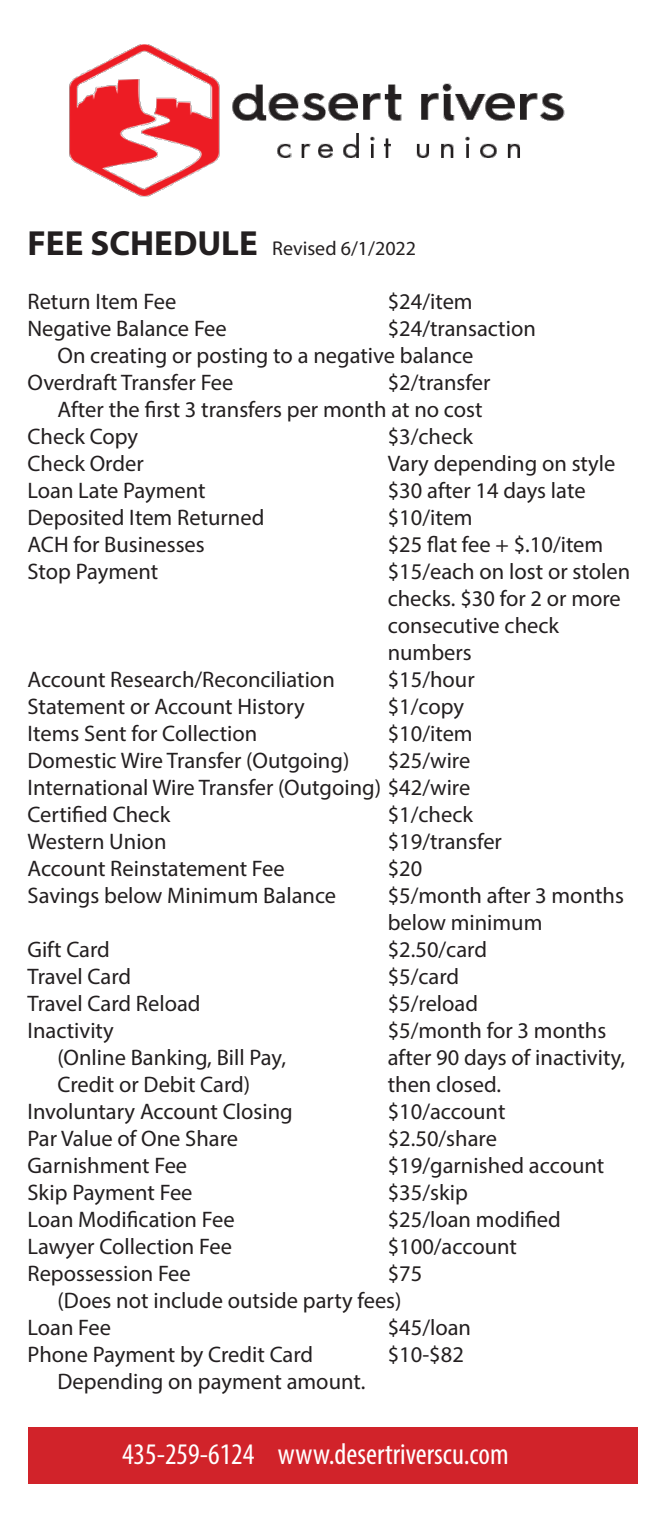
<style>
.page{position:relative;width:661px;height:1530px;background:#fff}
.page>*{position:absolute;margin:0;border:0;box-sizing:border-box;transform-origin:0 0}
.t1{font:condensed 30px "Myriad Pro";color:#fff}
.t2{font:22.5px/27px "Myriad Pro";color:#231f20}
.t3{font:20px "Myriad Pro";color:#231f20}
.s1{font-weight:700;font-size:35px}
</style>
<div class="page">
<img style="left:69px;top:45px;width:496px;height:151px">
<div style="left:29px;top:1427px;width:609px;height:57px;background:#d1232a"></div>
<p class="t3" style="left:28px;top:236px;width:390px"><span class="s1">FEE SCHEDULE</span> Revised 6/1/2022</p>
<p class="t2" style="left:28px;top:287px;width:150px">Return Item Fee</p>
<p class="t2" style="left:388px;top:287px;width:86px">$24/item</p>
<p class="t2" style="left:28px;top:314px;width:201px">Negative Balance Fee</p>
<p class="t2" style="left:388px;top:314px;width:150px">$24/transaction</p>
<p class="t2" style="left:57px;top:341px;width:417px">On creating or posting to a negative balance</p>
<p class="t2" style="left:28px;top:368px;width:207px">Overdraft Transfer Fee</p>
<p class="t2" style="left:388px;top:368px;width:104px">$2/transfer</p>
<p class="t2" style="left:57px;top:395px;width:426px">After the first 3 transfers per month at no cost</p>
<p class="t2" style="left:28px;top:422px;width:112px">Check Copy</p>
<p class="t2" style="left:388px;top:422px;width:87px">$3/check</p>
<p class="t2" style="left:28px;top:449px;width:118px">Check Order</p>
<p class="t2" style="left:388px;top:449px;width:229px">Vary depending on style</p>
<p class="t2" style="left:28px;top:476px;width:180px">Loan Late Payment</p>
<p class="t2" style="left:388px;top:476px;width:199px">$30 after 14 days late</p>
<p class="t2" style="left:28px;top:503px;width:238px">Deposited Item Returned</p>
<p class="t2" style="left:388px;top:503px;width:86px">$10/item</p>
<p class="t2" style="left:28px;top:530px;width:179px">ACH for Businesses</p>
<p class="t2" style="left:388px;top:530px;width:217px">$25 flat fee + $.10/item</p>
<p class="t2" style="left:28px;top:557px;width:132px">Stop Payment</p>
<p class="t2" style="left:388px;top:557px;width:244px">$15/each on lost or stolen checks. $30 for 2 or more</p>
<p class="t2" style="left:388px;top:611px;width:173px">consecutive check</p>
<p class="t2" style="left:388px;top:638px;width:85px">numbers</p>
<p class="t2" style="left:28px;top:665px;width:309px">Account Research/Reconciliation</p>
<p class="t2" style="left:388px;top:665px;width:88px">$15/hour</p>
<p class="t2" style="left:28px;top:692px;width:278px">Statement or Account History</p>
<p class="t2" style="left:388px;top:692px;width:78px">$1/copy</p>
<p class="t2" style="left:28px;top:719px;width:231px">Items Sent for Collection</p>
<p class="t2" style="left:388px;top:719px;width:86px">$10/item</p>
<p class="t2" style="left:28px;top:746px;width:323px">Domestic Wire Transfer (Outgoing)</p>
<p class="t2" style="left:388px;top:746px;width:84px">$25/wire</p>
<p class="t2" style="left:28px;top:773px;width:444px">International Wire Transfer (Outgoing) $42/wire</p>
<p class="t2" style="left:28px;top:800px;width:144px">Certified Check</p>
<p class="t2" style="left:388px;top:800px;width:87px">$1/check</p>
<p class="t2" style="left:28px;top:827px;width:140px">Western Union</p>
<p class="t2" style="left:388px;top:827px;width:116px">$19/transfer</p>
<p class="t2" style="left:28px;top:854px;width:259px">Account Reinstatement Fee</p>
<p class="t2" style="left:388px;top:854px;width:36px">$20</p>
<p class="t2" style="left:28px;top:881px;width:310px">Savings below Minimum Balance</p>
<p class="t2" style="left:388px;top:881px;width:238px">$5/month after 3 months below minimum</p>
<p class="t2" style="left:28px;top:935px;width:84px">Gift Card</p>
<p class="t2" style="left:388px;top:935px;width:101px">$2.50/card</p>
<p class="t2" style="left:28px;top:962px;width:105px">Travel Card</p>
<p class="t2" style="left:388px;top:962px;width:73px">$5/card</p>
<p class="t2" style="left:28px;top:989px;width:175px">Travel Card Reload</p>
<p class="t2" style="left:388px;top:989px;width:92px">$5/reload</p>
<p class="t2" style="left:28px;top:1016px;width:88px">Inactivity</p>
<p class="t2" style="left:388px;top:1016px;width:220px">$5/month for 3 months</p>
<p class="t2" style="left:57px;top:1043px;width:230px">(Online Banking, Bill Pay,</p>
<p class="t2" style="left:388px;top:1043px;width:239px">after 90 days of inactivity,</p>
<p class="t2" style="left:58px;top:1070px;width:194px">Credit or Debit Card)</p>
<p class="t2" style="left:388px;top:1070px;width:115px">then closed.</p>
<p class="t2" style="left:28px;top:1097px;width:267px">Involuntary Account Closing</p>
<p class="t2" style="left:388px;top:1097px;width:119px">$10/account</p>
<p class="t2" style="left:28px;top:1124px;width:212px">Par Value of One Share</p>
<p class="t2" style="left:388px;top:1124px;width:111px">$2.50/share</p>
<p class="t2" style="left:28px;top:1151px;width:161px">Garnishment Fee</p>
<p class="t2" style="left:388px;top:1151px;width:218px">$19/garnished account</p>
<p class="t2" style="left:28px;top:1178px;width:166px">Skip Payment Fee</p>
<p class="t2" style="left:388px;top:1178px;width:82px">$35/skip</p>
<p class="t2" style="left:28px;top:1205px;width:209px">Loan Modification Fee</p>
<p class="t2" style="left:388px;top:1205px;width:174px">$25/loan modified</p>
<p class="t2" style="left:28px;top:1232px;width:206px">Lawyer Collection Fee</p>
<p class="t2" style="left:388px;top:1232px;width:131px">$100/account</p>
<p class="t2" style="left:28px;top:1259px;width:165px">Repossession Fee</p>
<p class="t2" style="left:388px;top:1259px;width:36px">$75</p>
<p class="t2" style="left:57px;top:1286px;width:345px">(Does not include outside party fees)</p>
<p class="t2" style="left:28px;top:1313px;width:85px">Loan Fee</p>
<p class="t2" style="left:388px;top:1313px;width:85px">$45/loan</p>
<p class="t2" style="left:28px;top:1340px;width:287px">Phone Payment by Credit Card</p>
<p class="t2" style="left:388px;top:1340px;width:78px">$10-$82</p>
<p class="t2" style="left:57px;top:1367px;width:309px">Depending on payment amount.</p>
<p class="t1" style="left:122px;top:1436px;width:388px">435-259-6124 www.desertriverscu.com</p>
</div>
